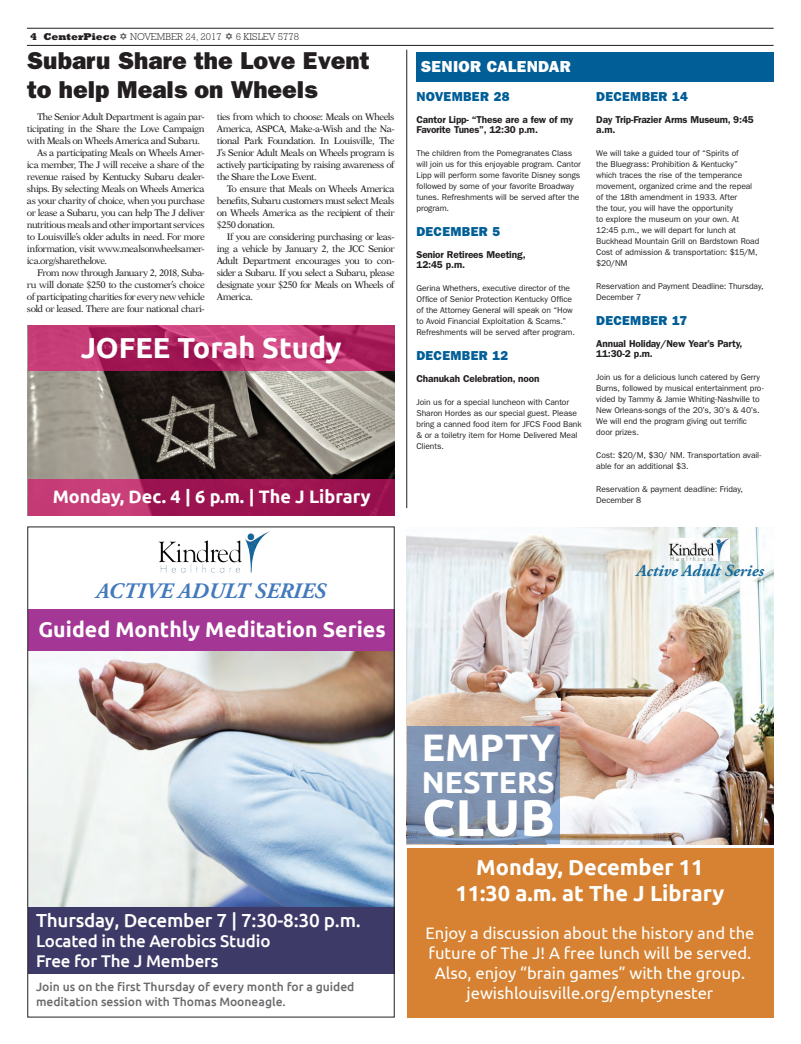
<style>
.page{position:relative;width:801px;height:1044px;background:#fff}
.page>*{position:absolute;margin:0;border:0;box-sizing:border-box;transform-origin:0 0}
.t1{font:700 51.5px "Ubuntu";color:#fff}
.t2{font:700 38.4px "Ubuntu";letter-spacing:.005em;color:#fff}
.t3{font:700 30.3px "Ubuntu";color:#fff}
.t4{font:700 28.9px "Ubuntu";color:#fff}
.Headline_Lede{font:24.5px/29.4px "ITC Franklin Gothic Std Hvy";color:#231f20}
.t5{font:italic 700 22px "Adobe Garamond Pro";color:#4379bd}
.t6{font:700 21.8px/26.1px "Ubuntu";color:#fff;text-align:center}
.t7{font:700 21.3px "Ubuntu";color:#fff}
.t8{font:500 18.9px "Ubuntu";letter-spacing:-.01em;color:#fff}
.t9{font:700 18px "Ubuntu";color:#fff}
.t10{font:500 17px/20.3px "Ubuntu";letter-spacing:-.01em;color:#fff}
.t11{font:italic 700 16.9px "Adobe Garamond Pro";color:#186a9c}
.t12{font:16.6px/19.9px "Ubuntu";color:#fff;text-align:center}
.Infobox_Head{font:16px "ITC Franklin Gothic Std Hvy";letter-spacing:.015em;color:#fff}
.Calendar_Date{font:13px "ITC Franklin Gothic Std Hvy";letter-spacing:.02em;color:#015e97}
.t13{font:500 12.1px/14.5px "Ubuntu";color:#6b6b6e}
.Calendar_Date-2{font:600 10px/10px "ITC Franklin Gothic Std";letter-spacing:-.015em;color:#231f20}
.t14{font:300 10px "Rockwell Std";color:#231f20}
.t15{font:800 10px "Rockwell Std";color:#231f20}
.Body{font:9.5px/12px "New Aster LT Std";letter-spacing:-.055em;color:#231f20;text-align:justify}
.Calendar_Date-3{font:8.5px/11px "ITC Franklin Gothic Std";letter-spacing:-.01em;color:#231f20}
</style>
<div class="page">
<hr style="left:27px;top:45px;width:747px;height:1px;background:#231f20">
<hr style="left:27px;top:28px;width:747px;height:1px;background:#231f20">
<div style="left:417px;top:52px;width:357px;height:30px;background:#015e97"></div>
<hr style="left:406px;top:50px;width:1px;height:458px;background:#231f20">
<img style="left:29px;top:650px;width:363px;height:257px">
<div style="left:28px;top:609px;width:366px;height:41px;background:#a43795"></div>
<div style="left:28px;top:907px;width:366px;height:67px;background:#3e3a68"></div>
<img style="left:158px;top:532px;width:111px;height:41px">
<img style="left:407px;top:527px;width:366px;height:317px">
<svg style="left:407px;top:726px;width:153px;height:118px;background:#7d91af"></svg>
<div style="left:407px;top:848px;width:366px;height:169px;background:#d68232"></div>
<img style="left:669px;top:538px;width:61px;height:22px">
<img style="left:28px;top:370px;width:366px;height:109px">
<svg style="left:28px;top:325px;width:366px;height:45px;background:#b9306b"></svg>
<svg style="left:28px;top:479px;width:366px;height:36px;background:#a9205c"></svg>
<p class="t15" style="left:30px;top:30px;width:88px">4 CenterPiece</p>
<p class="t14" style="left:130px;top:31px;width:93px">NOVEMBER 24, 2017</p>
<p class="t14" style="left:236px;top:31px;width:65px">6 KISLEV 5778</p>
<p class="Headline_Lede" style="left:27px;top:46px;width:344px">Subaru Share the Love Event to help Meals on Wheels</p>
<p class="Body" style="left:27px;top:111px;width:179px;text-indent:10px">The Senior Adult Department is again par&shy;ticipating in the Share the Love Campaign with Meals on Wheels America and Subaru.</p>
<p class="Body" style="left:27px;top:147px;width:179px;text-indent:10px">As a participating Meals on Wheels Amer&shy;ica member, The J will receive a share of the revenue raised by Kentucky Subaru dealer&shy;ships. By selecting Meals on Wheels America as your charity of choice, when you purchase or lease a Subaru, you can help The J deliver nutritious meals and other important services to Louisville’s older adults in need. For more information, visit www.mealsonwheelsamer&shy;ica.org/sharethelove.</p>
<p class="Body" style="left:27px;top:267px;width:179px;text-indent:10px">From now through January 2, 2018, Suba&shy;ru will donate $250 to the customer’s choice of participating charities for every new vehicle sold or leased. There are four national chari-</p>
<p class="Body" style="left:217px;top:111px;width:179px">ties from which to choose: Meals on Wheels America, ASPCA, Make-a-Wish and the Na&shy;tional Park Foundation. In Louisville, The J’s Senior Adult Meals on Wheels program is actively participating by raising awareness of the Share the Love Event.</p>
<p class="Body" style="left:217px;top:183px;width:179px;text-indent:10px">To ensure that Meals on Wheels America benefits, Subaru customers must select Meals on Wheels America as the recipient of their $250 donation.</p>
<p class="Body" style="left:217px;top:231px;width:179px;text-indent:10px">If you are considering purchasing or leas&shy;ing a vehicle by January 2, the JCC Senior Adult Department encourages you to con&shy;sider a Subaru. If you select a Subaru, please designate your $250 for Meals on Wheels of America.</p>
<p class="t4" style="left:81px;top:330px;width:263px">JOFEE Torah Study</p>
<p class="t9" style="left:53px;top:486px;width:319px">Monday, Dec. 4 | 6 p.m. | The J Library</p>
<p class="Infobox_Head" style="left:421px;top:57px;width:151px">SENIOR CALENDAR</p>
<p class="Calendar_Date" style="left:417px;top:89px;width:95px">NOVEMBER 28</p>
<p class="Calendar_Date-2" style="left:417px;top:114px;width:158px">Cantor Lipp- “These are a few of my<br>Favorite Tunes”, 12:30 p.m.</p>
<p class="Calendar_Date-3" style="left:417px;top:148px;width:166px">The children from the Pomegranates Class will join us for this enjoyable program. Cantor Lipp will perform some favorite Disney songs followed by some of your favorite Broadway tunes. Refreshments will be served after the program.</p>
<p class="Calendar_Date" style="left:417px;top:224px;width:85px">DECEMBER 5</p>
<p class="Calendar_Date-2" style="left:417px;top:249px;width:111px">Senior Retirees Meeting,<br>12:45 p.m.</p>
<p class="Calendar_Date-3" style="left:417px;top:283px;width:160px">Gerina Whethers, executive director of the Office of Senior Protection Kentucky Office of the Attorney General will speak on “How to Avoid Financial Exploitation &amp; Scams.” Refreshments will be served after program.</p>
<p class="Calendar_Date" style="left:417px;top:348px;width:93px">DECEMBER 12</p>
<p class="Calendar_Date-2" style="left:417px;top:373px;width:124px">Chanukah Celebration, noon</p>
<p class="Calendar_Date-3" style="left:417px;top:397px;width:167px">Join us for a special luncheon with Cantor Sharon Hordes as our special guest. Please bring a canned food item for JFCS Food Bank &amp; or a toiletry item for Home Delivered Meal Clients.</p>
<p class="Calendar_Date" style="left:596px;top:89px;width:93px">DECEMBER 14</p>
<p class="Calendar_Date-2" style="left:596px;top:114px;width:159px">Day Trip-Frazier Arms Museum, 9:45 a.m.</p>
<p class="Calendar_Date-3" style="left:596px;top:148px;width:165px">We will take a guided tour of “Spirits of<br>the Bluegrass: Prohibition &amp; Kentucky” which traces the rise of the temperance movement, organized crime and the repeal of the 18th amendment in 1933. After<br>the tour, you will have the opportunity<br>to explore the museum on your own. At 12:45 p.m., we will depart for lunch at Buckhead Mountain Grill on Bardstown Road Cost of admission &amp; transportation: $15/M, $20/NM</p>
<p class="Calendar_Date-3" style="left:596px;top:281px;width:169px">Reservation and Payment Deadline: Thursday,<br>December 7</p>
<p class="Calendar_Date" style="left:596px;top:313px;width:92px">DECEMBER 17</p>
<p class="Calendar_Date-2" style="left:596px;top:338px;width:148px">Annual Holiday/New Year’s Party,<br>11:30-2 p.m.</p>
<p class="Calendar_Date-3" style="left:596px;top:372px;width:169px">Join us for a delicious lunch catered by Gerry Burns, followed by musical entertainment pro&shy;vided by Tammy &amp; Jamie Whiting-Nashville to New Orleans-songs of the 20’s, 30’s &amp; 40’s.<br>We will end the program giving out terrific door prizes.</p>
<p class="Calendar_Date-3" style="left:596px;top:450px;width:167px">Cost: $20/M, $30/ NM. Transportation avail&shy;able for an additional $3.</p>
<p class="Calendar_Date-3" style="left:596px;top:484px;width:148px">Reservation &amp; payment deadline: Friday,<br>December 8</p>
<p class="t5" style="left:96px;top:578px;width:231px">ACTIVE ADULT SERIES</p>
<p class="t7" style="left:38px;top:616px;width:349px">Guided Monthly Meditation Series</p>
<p class="t11" style="left:637px;top:561px;width:129px">Active Adult Series</p>
<p class="t8" style="left:36px;top:908px;width:327px">Thursday, December 7 | 7:30-8:30 p.m.</p>
<p class="t10" style="left:36px;top:930px;width:236px">Located in the Aerobics Studio<br>Free for The J Members</p>
<p class="t13" style="left:36px;top:979px;width:320px">Join us on the first Thursday of every month for a guided meditation session with Thomas Mooneagle.</p>
<p class="t2" style="left:422px;top:725px;width:135px">EMPTY</p>
<p class="t3" style="left:422px;top:764px;width:134px">NESTERS</p>
<p class="t1" style="left:422px;top:786px;width:134px">CLUB</p>
<p class="t6" style="left:455px;top:854px;width:271px">Monday, December 11<br>11:30 a.m. at The J Library</p>
<p class="t12" style="left:425px;top:922px;width:331px">Enjoy a discussion about the history and the future of The J! A free lunch will be served.<br>Also, enjoy “brain games” with the group. jewishlouisville.org/emptynester</p>
</div>
